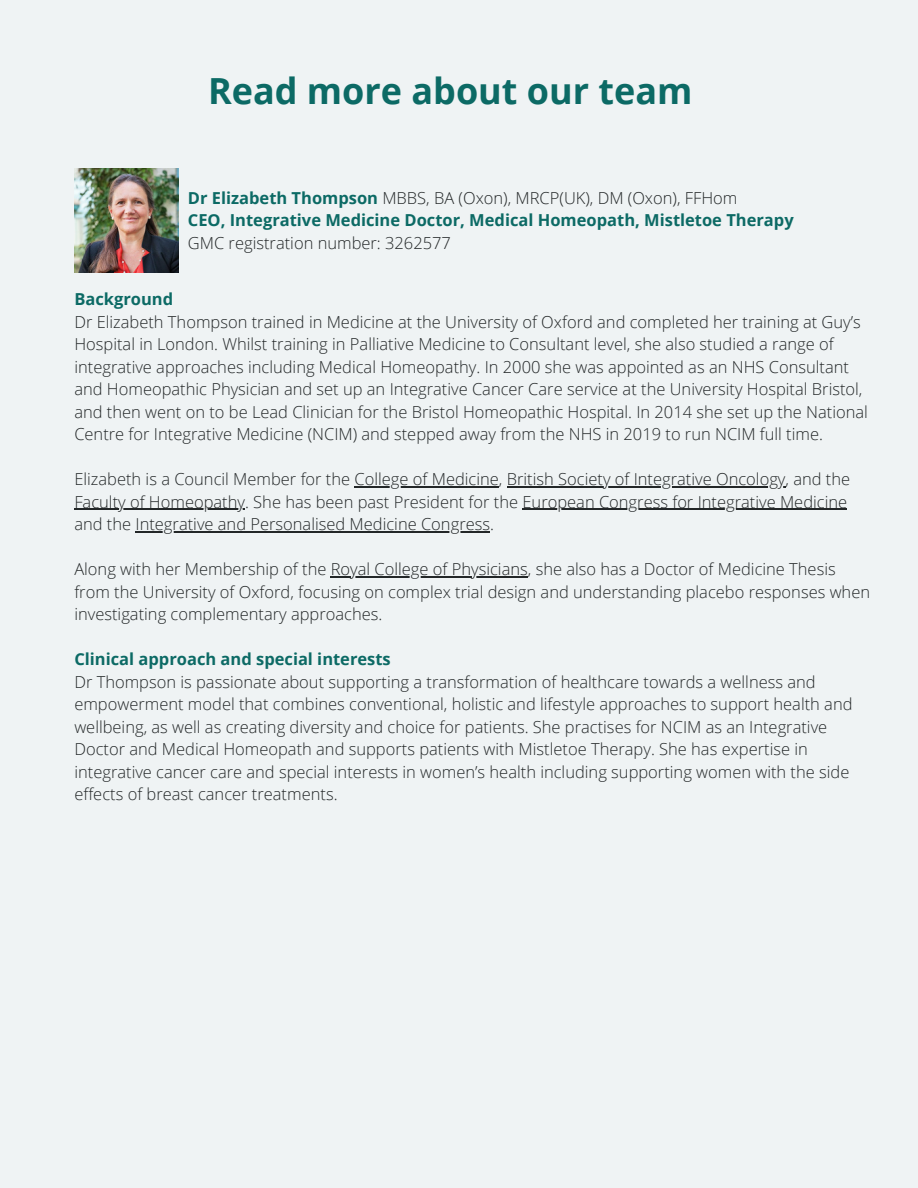
<style>
.page{position:relative;width:918px;height:1188px;background:#eff3f4}
.page>*{position:absolute;margin:0;border:0;box-sizing:border-box;transform-origin:0 0}
.t1{font:700 36px "Open Sans";color:#0c6a65}
.t2{font:300 16.5px/22.5px "Open Sans";color:#232728}
.t3{font:700 16.5px "Open Sans";color:#0c6a65}
.s1{font-weight:700;color:#0c6a65}
</style>
<div class="page">
<img style="left:74px;top:168px;width:105px;height:105px">
<hr style="left:355px;top:486px;width:144px;height:1px;background:#232728">
<hr style="left:507px;top:486px;width:279px;height:1px;background:#232728">
<hr style="left:74px;top:509px;width:171px;height:1px;background:#232728">
<hr style="left:523px;top:509px;width:324px;height:1px;background:#232728">
<hr style="left:136px;top:531px;width:354px;height:1px;background:#232728">
<hr style="left:331px;top:576px;width:197px;height:1px;background:#232728">
<h1 class="t1" style="left:208px;top:66px;width:486px">Read more about our team</h1>
<p class="t2" style="left:188px;top:186px;width:551px"><span class="s1">Dr Elizabeth Thompson</span> MBBS, BA (Oxon), MRCP(UK), DM (Oxon), FFHom</p>
<p class="t3" style="left:188px;top:209px;width:607px">CEO, Integrative Medicine Doctor, Medical Homeopath, Mistletoe Therapy</p>
<p class="t2" style="left:188px;top:231px;width:265px">GMC registration number: 3262577</p>
<h1 class="t3" style="left:74px;top:287px;width:100px">Background</h1>
<p class="t2" style="left:74px;top:310px;width:795px">Dr Elizabeth Thompson trained in Medicine at the University of Oxford and completed her training at Guy’s Hospital in London. Whilst training in Palliative Medicine to Consultant level, she also studied a range of integrative approaches including Medical Homeopathy. In 2000 she was appointed as an NHS Consultant and Homeopathic Physician and set up an Integrative Cancer Care service at the University Hospital Bristol, and then went on to be Lead Clinician for the Bristol Homeopathic Hospital. In 2014 she set up the National Centre for Integrative Medicine (NCIM) and stepped away from the NHS in 2019 to run NCIM full time.</p>
<p class="t2" style="left:74px;top:467px;width:777px">Elizabeth is a Council Member for the College of Medicine, British Society of Integrative Oncology, and the</p>
<p class="t2" style="left:74px;top:490px;width:774px">Faculty of Homeopathy. She has been past President for the European Congress for Integrative Medicine</p>
<p class="t2" style="left:74px;top:512px;width:421px">and the Integrative and Personalised Medicine Congress.</p>
<p class="t2" style="left:74px;top:557px;width:763px">Along with her Membership of the Royal College of Physicians, she also has a Doctor of Medicine Thesis</p>
<p class="t2" style="left:74px;top:580px;width:797px">from the University of Oxford, focusing on complex trial design and understanding placebo responses when investigating complementary approaches.</p>
<p class="t3" style="left:74px;top:647px;width:318px">Clinical approach and special interests</p>
<p class="t2" style="left:74px;top:670px;width:780px">Dr Thompson is passionate about supporting a transformation of healthcare towards a wellness and empowerment model that combines conventional, holistic and lifestyle approaches to support health and wellbeing, as well as creating diversity and choice for patients. She practises for NCIM as an Integrative Doctor and Medical Homeopath and supports patients with Mistletoe Therapy. She has expertise in integrative cancer care and special interests in women’s health including supporting women with the side effects of breast cancer treatments.</p>
</div>
